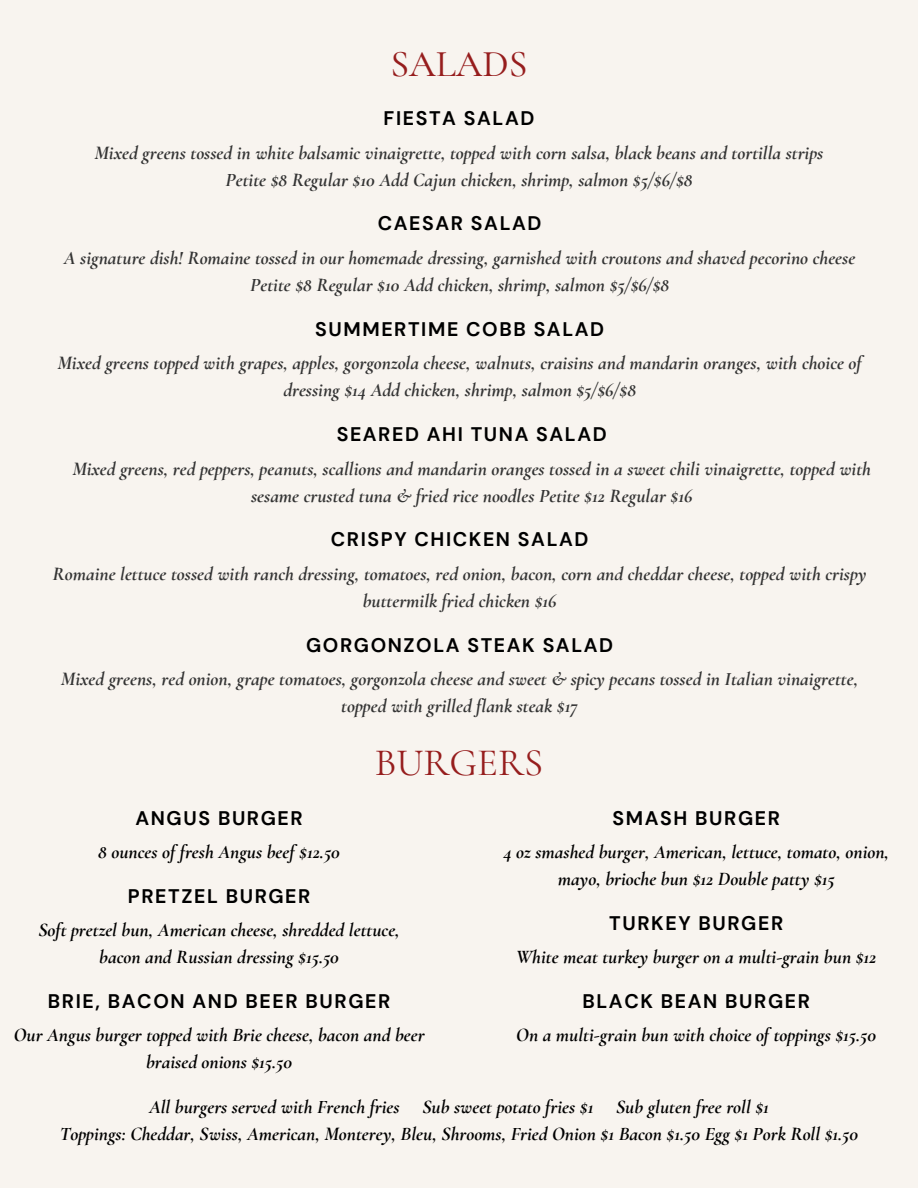
<style>
.page{position:relative;width:918px;height:1188px;background:#f8f4ef}
.page>*{position:absolute;margin:0;border:0;box-sizing:border-box;transform-origin:0 0}
.t1{font:38.7px "Cormorant Garamond";color:#961d1d}
.t2{font:500 37.8px "Cormorant Garamond";color:#961d1d}
.t3{font:700 19.65px "DM Sans";letter-spacing:.08em;color:#000}
.t4{font:italic 700 19.5px/27px "Cormorant Garamond";color:#333;text-align:center}
.t5{font:italic 700 19.5px/27px "Cormorant Garamond";color:#000;text-align:center}
</style>
<div class="page">
<p class="t2" style="left:390px;top:41px;width:139px">SALADS</p>
<p class="t3" style="left:384px;top:106px;width:152px">FIESTA SALAD</p>
<h1 class="t4" style="left:95px;top:139px;width:730px">Mixed greens tossed in white balsamic vinaigrette, topped with corn salsa, black beans and tortilla strips</h1>
<h3 class="t4" style="left:226px;top:166px;width:468px">Petite $8 Regular $10 Add Cajun chicken, shrimp, salmon $5/$6/$8</h3>
<h3 class="t3" style="left:378px;top:211px;width:165px">CAESAR SALAD</h3>
<p class="t4" style="left:64px;top:244px;width:793px">A signature dish! Romaine tossed in our homemade dressing, garnished with croutons and shaved pecorino cheese</p>
<p class="t4" style="left:250px;top:271px;width:420px">Petite $8 Regular $10 Add chicken, shrimp, salmon $5/$6/$8</p>
<h3 class="t3" style="left:315px;top:316px;width:290px">SUMMERTIME COBB SALAD</h3>
<p class="t4" style="left:58px;top:350px;width:806px">Mixed greens topped with grapes, apples, gorgonzola cheese, walnuts, craisins and mandarin oranges, with choice of dressing $14 Add chicken, shrimp, salmon $5/$6/$8</p>
<h3 class="t3" style="left:337px;top:422px;width:272px">SEARED AHI TUNA SALAD</h3>
<p class="t4" style="left:72px;top:455px;width:800px">Mixed greens, red peppers, peanuts, scallions and mandarin oranges tossed in a sweet chili vinaigrette, topped with sesame crusted tuna &amp; fried rice noodles Petite $12 Regular $16</p>
<h3 class="t3" style="left:331px;top:527px;width:259px">CRISPY CHICKEN SALAD</h3>
<p class="t4" style="left:53px;top:560px;width:816px">Romaine lettuce tossed with ranch dressing, tomatoes, red onion, bacon, corn and cheddar cheese, topped with crispy buttermilk fried chicken $16</p>
<h2 class="t3" style="left:306px;top:632px;width:308px">GORGONZOLA STEAK SALAD</h2>
<p class="t4" style="left:61px;top:666px;width:799px">Mixed greens, red onion, grape tomatoes, gorgonzola cheese and sweet &amp; spicy pecans tossed in Italian vinaigrette, topped with grilled flank steak $17</p>
<p class="t3" style="left:136px;top:805px;width:169px">ANGUS BURGER</p>
<h3 class="t5" style="left:98px;top:838px;width:243px">8 ounces of fresh Angus beef $12.50</h3>
<p class="t3" style="left:128px;top:883px;width:184px">PRETZEL BURGER</p>
<h3 class="t1" style="left:375px;top:739px;width:170px">BURGERS</h3>
<p class="t3" style="left:613px;top:805px;width:169px">SMASH BURGER</p>
<h3 class="t5" style="left:503px;top:838px;width:387px">4 oz smashed burger, American, lettuce, tomato, onion, mayo, brioche bun $12 Double patty $15</h3>
<h3 class="t5" style="left:38px;top:916px;width:363px">Soft pretzel bun, American cheese, shredded lettuce, bacon and Russian dressing $15.50</h3>
<p class="t3" style="left:48px;top:988px;width:344px">BRIE, BACON AND BEER BURGER</p>
<h3 class="t5" style="left:14px;top:1021px;width:412px">Our Angus burger topped with Brie cheese, bacon and beer braised onions $15.50</h3>
<p class="t3" style="left:609px;top:910px;width:176px">TURKEY BURGER</p>
<h3 class="t5" style="left:516px;top:943px;width:362px">White meat turkey burger on a multi-grain bun $12</h3>
<p class="t3" style="left:583px;top:988px;width:229px">BLACK BEAN BURGER</p>
<h3 class="t5" style="left:516px;top:1021px;width:361px">On a multi-grain bun with choice of toppings $15.50</h3>
<p class="t5" style="left:149px;top:1094px;width:621px">All burgers served with French fries Sub sweet potato fries $1 Sub gluten free roll $1</p>
<p class="t5" style="left:60px;top:1121px;width:800px">Toppings: Cheddar, Swiss, American, Monterey, Bleu, Shrooms, Fried Onion $1 Bacon $1.50 Egg $1 Pork Roll $1.50</p>
</div>
